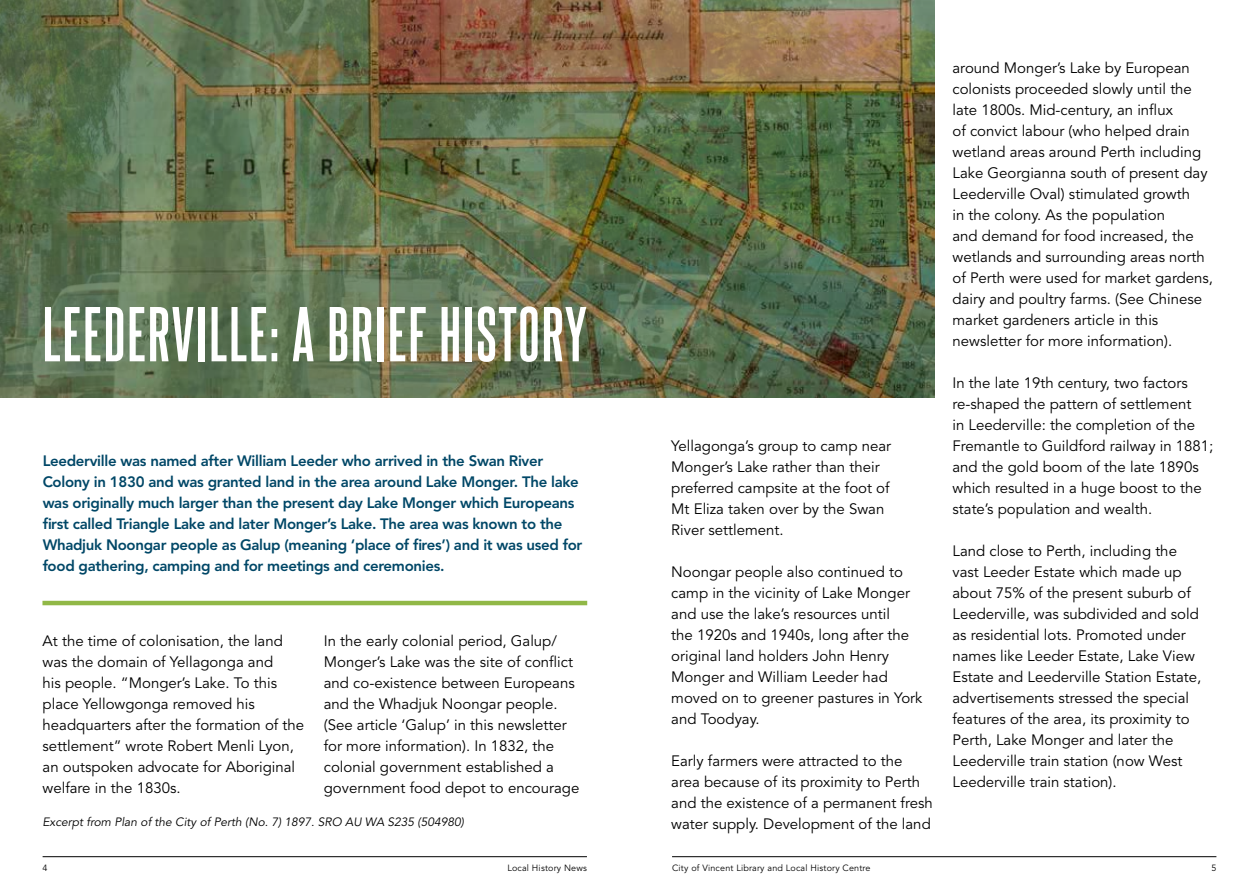
<style>
.page{position:relative;width:1259px;height:893px;background:#fff}
.page>*{position:absolute;margin:0;border:0;box-sizing:border-box;transform-origin:0 0}
.t1{font:700 66px "Steelfish Rg";letter-spacing:.03em;color:#fff}
.t2{font:15px/21px "Avenir LT Std";color:#000}
.t3{font:800 15px/21px "Avenir LT Std";letter-spacing:-.02em;color:#004767}
.t4{font:italic 12px "Avenir LT Std";color:#000}
.t5{font:9px "Avenir LT Std";letter-spacing:.02em;color:#000}
</style>
<div class="page">
<hr style="left:42px;top:601px;width:545px;height:4px;background:#91b847">
<img style="left:0;top:0;width:934px;height:398px">
<hr style="left:672px;top:856px;width:544px;height:1px;background:#000">
<hr style="left:43px;top:856px;width:544px;height:1px;background:#000">
<p class="t2" style="left:952px;top:58px;width:262px">around Monger’s Lake by European colonists proceeded slowly until the late 1800s. Mid-century, an influx<br>of convict labour (who helped drain wetland areas around Perth including Lake Georgianna south of present day Leederville Oval) stimulated growth<br>in the colony. As the population<br>and demand for food increased, the wetlands and surrounding areas north of Perth were used for market gardens, dairy and poultry farms. (See Chinese market gardeners article in this newsletter for more information).</p>
<p class="t2" style="left:952px;top:373px;width:262px">In the late 19th century, two factors re-shaped the pattern of settlement<br>in Leederville: the completion of the Fremantle to Guildford railway in 1881; and the gold boom of the late 1890s which resulted in a huge boost to the state’s population and wealth.</p>
<p class="t2" style="left:952px;top:541px;width:250px">Land close to Perth, including the vast Leeder Estate which made up about 75% of the present suburb of Leederville, was subdivided and sold as residential lots. Promoted under names like Leeder Estate, Lake View Estate and Leederville Station Estate, advertisements stressed the special features of the area, its proximity to Perth, Lake Monger and later the Leederville train station (now West Leederville train station).</p>
<h1 class="t1" style="left:43px;top:294px;width:546px">LEEDERVILLE: A BRIEF HISTORY</h1>
<p class="t2" style="left:671px;top:436px;width:221px">Yellagonga’s group to camp near<br>Monger’s Lake rather than their preferred campsite at the foot of<br>Mt Eliza taken over by the Swan<br>River settlement.</p>
<p class="t2" style="left:671px;top:562px;width:253px">Noongar people also continued to camp in the vicinity of Lake Monger and use the lake’s resources until<br>the 1920s and 1940s, long after the original land holders John Henry<br>Monger and William Leeder had moved on to greener pastures in York and Toodyay.</p>
<p class="t2" style="left:671px;top:751px;width:263px">Early farmers were attracted to the area because of its proximity to Perth and the existence of a permanent fresh water supply. Development of the land</p>
<p class="t3" style="left:43px;top:451px;width:541px">Leederville was named after William Leeder who arrived in the Swan River Colony in 1830 and was granted land in the area around Lake Monger. The lake was originally much larger than the present day Lake Monger which Europeans first called Triangle Lake and later Monger’s Lake. The area was known to the Whadjuk Noongar people as Galup (meaning ‘place of fires’) and it was used for food gathering, camping and for meetings and ceremonies.</p>
<p class="t2" style="left:43px;top:631px;width:263px">At the time of colonisation, the land was the domain of Yellagonga and<br>his people. “Monger’s Lake. To this place Yellowgonga removed his headquarters after the formation of the settlement” wrote Robert Menli Lyon, an outspoken advocate for Aboriginal welfare in the 1830s.</p>
<p class="t2" style="left:324px;top:631px;width:257px">In the early colonial period, Galup/ Monger’s Lake was the site of conflict and co-existence between Europeans and the Whadjuk Noongar people. (See article ‘Galup’ in this newsletter for more information). In 1832, the colonial government established a government food depot to encourage</p>
<p class="t4" style="left:43px;top:814px;width:423px">Excerpt from Plan of the City of Perth (No. 7) 1897. SRO AU WA S235 (504980)</p>
<p class="t5" style="left:43px;top:862px;width:7px">4</p>
<p class="t5" style="left:507px;top:862px;width:81px">Local History News</p>
<p class="t5" style="left:672px;top:862px;width:200px">City of Vincent Library and Local History Centre</p>
<p class="t5" style="left:1211px;top:862px;width:7px">5</p>
</div>
